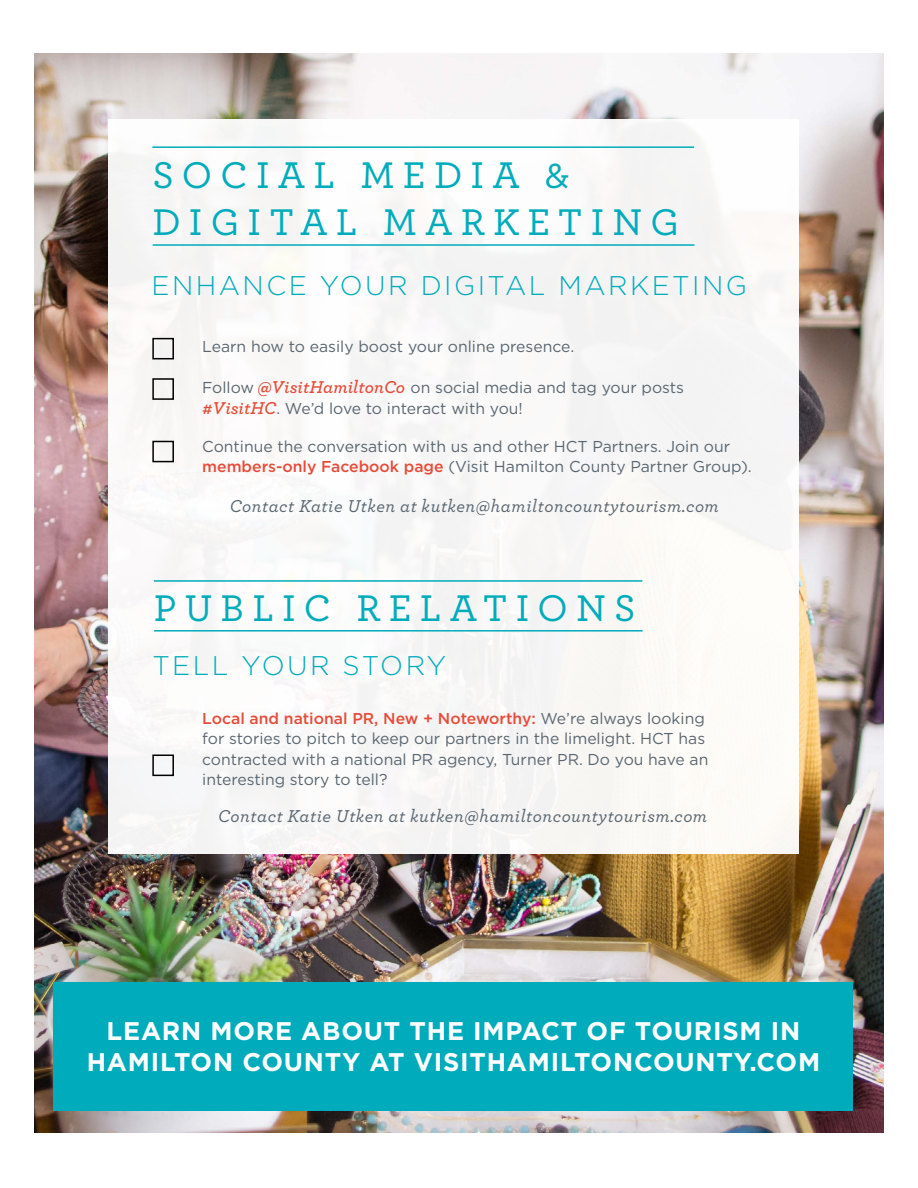
<style>
.page{position:relative;width:918px;height:1188px;background:#fff}
.page>*{position:absolute;margin:0;border:0;box-sizing:border-box;transform-origin:0 0}
.t1{font:500 39px/46.8px "Archer";letter-spacing:.21em;color:#00acbb}
.t2{font:300 27px "Gotham HTF";letter-spacing:.09em;color:#00acbb}
.t3{font:700 25.5px/30.6px "Gotham HTF";letter-spacing:.03em;color:#fff;text-align:center}
.t4{font:italic 500 18px "Archer";letter-spacing:.03em;color:#596670}
.t5{font:15.75px/20.2px "Gotham HTF";color:#596670}
.s1{font-family:"Archer";font-weight:600;font-style:italic;font-size:18px;color:#e54c39}
.s2{font-weight:500;color:#e54c39}
</style>
<div class="page">
<img style="left:34px;top:54px;width:850px;height:1079px">
<div style="left:108px;top:119px;width:691px;height:734px;background:#faf8f7"></div>
<div style="left:152px;top:338px;width:22px;height:21px;border:2px solid #000"></div>
<div style="left:152px;top:378px;width:22px;height:22px;border:2px solid #000"></div>
<div style="left:152px;top:441px;width:22px;height:21px;border:2px solid #000"></div>
<div style="left:152px;top:755px;width:22px;height:21px;border:2px solid #000"></div>
<div style="left:54px;top:982px;width:799px;height:129px;background:#00acbb"></div>
<hr style="left:152px;top:146px;width:542px;height:2px;background:#00acbb">
<hr style="left:153px;top:244px;width:541px;height:2px;background:#00acbb">
<hr style="left:154px;top:580px;width:488px;height:2px;background:#00acbb">
<hr style="left:154px;top:630px;width:489px;height:2px;background:#00acbb">
<h1 class="t1" style="left:152px;top:149px;width:528px">SOCIAL MEDIA &amp;<br>DIGITAL MARKETING</h1>
<h2 class="t2" style="left:152px;top:271px;width:597px">ENHANCE YOUR DIGITAL MARKETING</h2>
<p class="t5" style="left:202px;top:336px;width:374px">Learn how to easily boost your online presence.</p>
<p class="t5" style="left:202px;top:377px;width:483px">Follow <span class="s1">@VisitHamiltonCo</span> on social media and tag your posts <span class="s1">#VisitHC</span>. We’d love to interact with you!</p>
<p class="t5" style="left:202px;top:436px;width:551px">Continue the conversation with us and other HCT Partners. Join our <span class="s2">members-only Facebook page</span> (Visit Hamilton County Partner Group).</p>
<p class="t4" style="left:230px;top:493px;width:491px">Contact Katie Utken at kutken@hamiltoncountytourism.com</p>
<h1 class="t1" style="left:154px;top:583px;width:483px">PUBLIC RELATIONS</h1>
<h2 class="t2" style="left:152px;top:651px;width:295px">TELL YOUR STORY</h2>
<p class="t5" style="left:202px;top:708px;width:508px"><span class="s2">Local and national PR, New + Noteworthy:</span> We’re always looking for stories to pitch to keep our partners in the limelight. HCT has contracted with a national PR agency, Turner PR. Do you have an interesting story to tell?</p>
<p class="t4" style="left:218px;top:803px;width:491px">Contact Katie Utken at kutken@hamiltoncountytourism.com</p>
<h3 class="t3" style="left:87px;top:1015px;width:735px">LEARN MORE ABOUT THE IMPACT OF TOURISM IN<br>HAMILTON COUNTY AT VISITHAMILTONCOUNTY.COM</h3>
</div>
